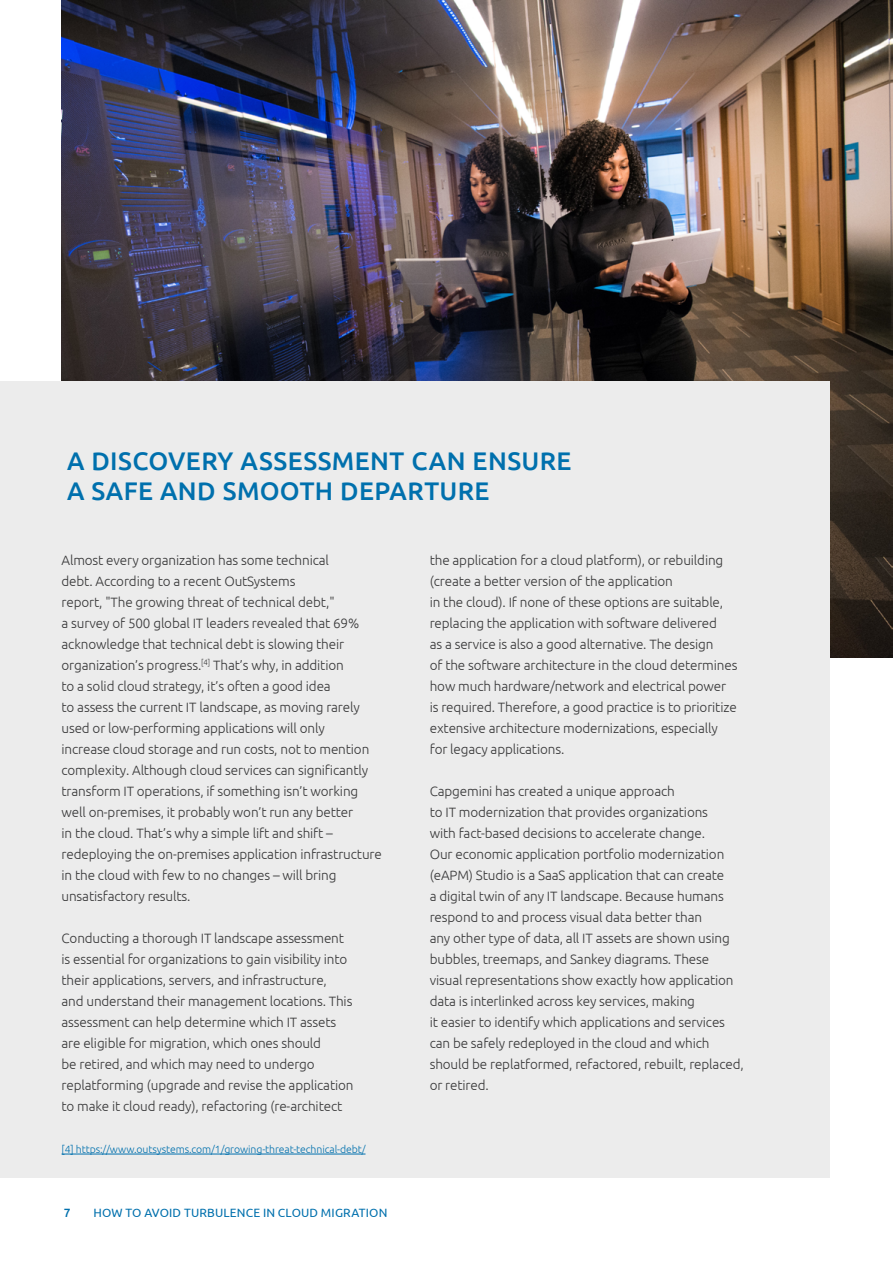
<style>
.page{position:relative;width:893px;height:1263px;background:#fff}
.page>*{position:absolute;margin:0;border:0;box-sizing:border-box;transform-origin:0 0}
.t1{font:500 25.5px/30.6px "Ubuntu";letter-spacing:.02em;color:#0070ad}
.t2{font:300 13.5px/21px "Ubuntu";letter-spacing:-.01em;color:#383839}
.t3{font:12px "Ubuntu";letter-spacing:.015em;color:#0070ad}
.t4{font:500 12px "Ubuntu";color:#0070ad}
.t5{font:300 10.5px "Ubuntu";letter-spacing:-.01em;color:#0070ad}
</style>
<div class="page">
<img style="left:62px;top:0;width:831px;height:657px">
<div style="left:0;top:382px;width:829px;height:796px;background:#ececec"></div>
<hr style="left:62px;top:1154px;width:303px;height:1px;background:#0070ad">
<h1 class="t1" style="left:67px;top:445px;width:506px">A DISCOVERY ASSESSMENT CAN ENSURE<br>A SAFE AND SMOOTH DEPARTURE</h1>
<p class="t2" style="left:62px;top:549px;width:322px">Almost every organization has some technical<br>debt. According to a recent OutSystems<br>report, "The growing threat of technical debt,"<br>a survey of 500 global IT leaders revealed that 69% acknowledge that technical debt is slowing their organization’s progress.<sup>[4]</sup> That’s why, in addition<br>to a solid cloud strategy, it’s often a good idea<br>to assess the current IT landscape, as moving rarely used or low-performing applications will only<br>increase cloud storage and run costs, not to mention complexity. Although cloud services can significantly transform IT operations, if something isn’t working well on-premises, it probably won’t run any better<br>in the cloud. That’s why a simple lift and shift – redeploying the on-premises application infrastructure in the cloud with few to no changes – will bring unsatisfactory results.</p>
<p class="t2" style="left:62px;top:927px;width:294px">Conducting a thorough IT landscape assessment is essential for organizations to gain visibility into their applications, servers, and infrastructure,<br>and understand their management locations. This assessment can help determine which IT assets are eligible for migration, which ones should<br>be retired, and which may need to undergo replatforming (upgrade and revise the application to make it cloud ready), refactoring (re-architect</p>
<p class="t5" style="left:62px;top:1143px;width:305px">[4] https://www.outsystems.com/1/growing-threat-technical-debt/</p>
<p class="t4" style="left:64px;top:1205px;width:8px">7</p>
<p class="t3" style="left:94px;top:1205px;width:295px">HOW TO AVOID TURBULENCE IN CLOUD MIGRATION</p>
<p class="t2" style="left:430px;top:549px;width:309px">the application for a cloud platform), or rebuilding (create a better version of the application<br>in the cloud). If none of these options are suitable, replacing the application with software delivered<br>as a service is also a good alternative. The design<br>of the software architecture in the cloud determines how much hardware/network and electrical power is required. Therefore, a good practice is to prioritize extensive architecture modernizations, especially for legacy applications.</p>
<p class="t2" style="left:430px;top:780px;width:315px">Capgemini has created a unique approach<br>to IT modernization that provides organizations<br>with fact-based decisions to accelerate change.<br>Our economic application portfolio modernization (eAPM) Studio is a SaaS application that can create<br>a digital twin of any IT landscape. Because humans respond to and process visual data better than<br>any other type of data, all IT assets are shown using bubbles, treemaps, and Sankey diagrams. These visual representations show exactly how application data is interlinked across key services, making<br>it easier to identify which applications and services can be safely redeployed in the cloud and which should be replatformed, refactored, rebuilt, replaced, or retired.</p>
</div>
